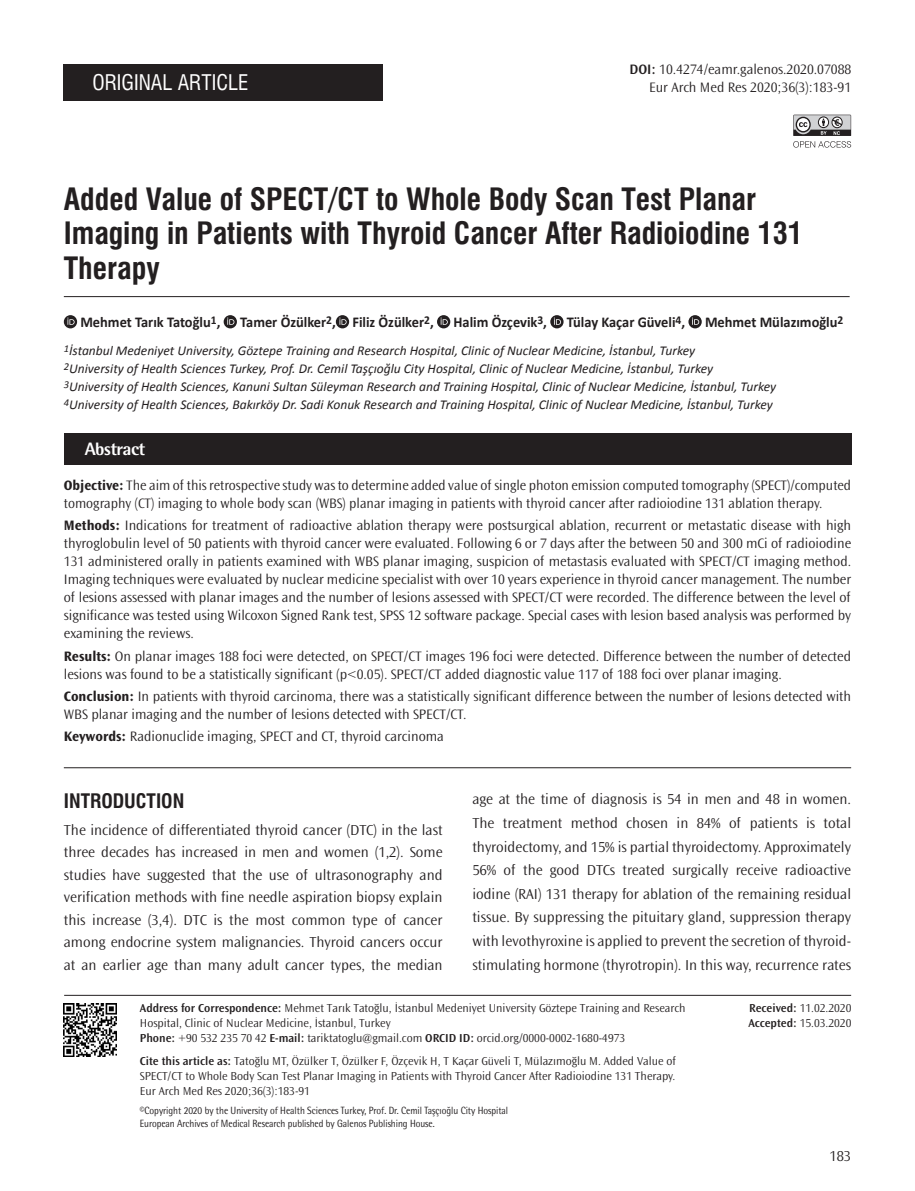
<style>
.page{position:relative;width:915px;height:1191px;background:#fff}
.page>*{position:absolute;margin:0;border:0;box-sizing:border-box;transform-origin:0 0}
.BASLIK{font:30px/34.5px "Swiss Condensed Bold Tr";color:#231f20}
.BASLIK-2{font:21px "Swiss Condensed Tr";color:#fff}
.ARA_BASLIK{font:19.5px "Swiss Condensed Bold Tr";color:#231f20}
.t1{font:800 18px "Rotis Semi Sans Std";letter-spacing:-.025em;color:#fff}
.YAZI{font:300 15px/23.5px "Ocean Sans Std";color:#231f20;text-align:justify}
.YAZARLAR{font:700 15px "Calibri";color:#231f20;scale:.96 1}
.OZET{font:300 14.25px/18px "Ocean Sans Std";color:#231f20}
.SAYFA_NO{font:300 14.25px "Ocean Sans Std";color:#231f20}
.KURUM{font:italic 13.5px "Calibri";color:#231f20}
.YAZI-2{font:300 12px/15px "Ocean Sans Std";color:#231f20}
.CİTE_AS{font:300 12px/15px "Ocean Sans Std";color:#231f20;text-align:justify}
.t2{font:10.5px "Rotis Semi Sans Std";letter-spacing:-.005em;color:#231f20;scale:.9 1}
.s1{font-weight:600}
.s2{font-weight:700}
</style>
<div class="page">
<div style="left:64px;top:433px;width:786px;height:31px;background:#231f20"></div>
<svg style="left:64px;top:315px;width:13px;height:13px"></svg>
<svg style="left:67px;top:317px;width:8px;height:8px"></svg>
<svg style="left:223px;top:315px;width:14px;height:13px"></svg>
<svg style="left:227px;top:317px;width:7px;height:8px"></svg>
<svg style="left:336px;top:315px;width:13px;height:13px"></svg>
<svg style="left:339px;top:317px;width:7px;height:8px"></svg>
<svg style="left:437px;top:315px;width:13px;height:13px"></svg>
<svg style="left:440px;top:317px;width:7px;height:8px"></svg>
<svg style="left:550px;top:315px;width:13px;height:13px"></svg>
<svg style="left:553px;top:317px;width:8px;height:8px"></svg>
<svg style="left:688px;top:315px;width:13px;height:13px"></svg>
<svg style="left:691px;top:317px;width:8px;height:8px"></svg>
<hr style="left:64px;top:296px;width:785px;height:1px;background:#231f20">
<div style="left:63px;top:64px;width:319px;height:37px;background:#231f20"></div>
<hr style="left:64px;top:995px;width:786px;height:1px;background:#231f20">
<hr style="left:64px;top:767px;width:786px;height:1px;background:#231f20">
<svg style="left:793px;top:115px;width:57px;height:33px"></svg>
<img style="left:63px;top:1003px;width:54px;height:54px">
<p class="BASLIK-2" style="left:92px;top:70px;width:158px">ORIGINAL ARTICLE</p>
<p class="OZET" style="left:629px;top:61px;width:223px"><span class="s1">DOI:</span> 10.4274/eamr.galenos.2020.07088</p>
<p class="SAYFA_NO" style="left:649px;top:80px;width:203px">Eur Arch Med Res 2020;36(3):183-91</p>
<p class="BASLIK" style="left:64px;top:182px;width:740px">Added Value of SPECT/CT to Whole Body Scan Test Planar<br>Imaging in Patients with Thyroid Cancer After Radioiodine 131<br>Therapy</p>
<p class="YAZARLAR" style="left:80px;top:313px;width:147px">Mehmet Tarık Tatoğlu<sup>1</sup>,</p>
<p class="YAZARLAR" style="left:240px;top:313px;width:203px">Tamer Özülker<sup>2</sup>, Filiz Özülker<sup>2</sup>,</p>
<p class="YAZARLAR" style="left:453px;top:313px;width:99px">Halim Özçevik<sup>3</sup>,</p>
<p class="YAZARLAR" style="left:566px;top:313px;width:125px">Tülay Kaçar Güveli<sup>4</sup>,</p>
<p class="YAZARLAR" style="left:704px;top:313px;width:146px">Mehmet Mülazımoğlu<sup>2</sup></p>
<p class="KURUM" style="left:64px;top:342px;width:632px"><sup>1</sup>İstanbul Medeniyet University, Göztepe Training and Research Hospital, Clinic of Nuclear Medicine, İstanbul, Turkey</p>
<p class="KURUM" style="left:64px;top:360px;width:650px"><sup>2</sup>University of Health Sciences Turkey, Prof. Dr. Cemil Taşçıoğlu City Hospital, Clinic of Nuclear Medicine, İstanbul, Turkey</p>
<p class="KURUM" style="left:64px;top:378px;width:713px"><sup>3</sup>University of Health Sciences, Kanuni Sultan Süleyman Research and Training Hospital, Clinic of Nuclear Medicine, İstanbul, Turkey</p>
<p class="KURUM" style="left:64px;top:396px;width:710px"><sup>4</sup>University of Health Sciences, Bakırköy Dr. Sadi Konuk Research and Training Hospital, Clinic of Nuclear Medicine, İstanbul, Turkey</p>
<p class="t1" style="left:85px;top:437px;width:62px">Abstract</p>
<p class="OZET" style="left:64px;top:476px;width:788px"><span class="s2">Objective:</span> The aim of this retrospective study was to determine added value of single photon emission computed tomography (SPECT)/computed tomography (CT) imaging to whole body scan (WBS) planar imaging in patients with thyroid cancer after radioiodine 131 ablation therapy.</p>
<p class="OZET" style="left:64px;top:517px;width:788px;text-align:justify"><span class="s2">Methods:</span> Indications for treatment of radioactive ablation therapy were postsurgical ablation, recurrent or metastatic disease with high thyroglobulin level of 50 patients with thyroid cancer were evaluated. Following 6 or 7 days after the between 50 and 300 mCi of radioiodine 131 administered orally in patients examined with WBS planar imaging, suspicion of metastasis evaluated with SPECT/CT imaging method.<br>Imaging techniques were evaluated by nuclear medicine specialist with over 10 years experience in thyroid cancer management. The number of lesions assessed with planar images and the number of lesions assessed with SPECT/CT were recorded. The difference between the level of significance was tested using Wilcoxon Signed Rank test, SPSS 12 software package. Special cases with lesion based analysis was performed by examining the reviews.</p>
<p class="OZET" style="left:64px;top:647px;width:788px"><span class="s2">Results:</span> On planar images 188 foci were detected, on SPECT/CT images 196 foci were detected. Difference between the number of detected lesions was found to be a statistically significant (p&lt;0.05). SPECT/CT added diagnostic value 117 of 188 foci over planar imaging.</p>
<p class="OZET" style="left:64px;top:687px;width:788px"><span class="s2">Conclusion:</span> In patients with thyroid carcinoma, there was a statistically significant difference between the number of lesions detected with<br>WBS planar imaging and the number of lesions detected with SPECT/CT.</p>
<p class="OZET" style="left:64px;top:727px;width:381px"><span class="s2">Keywords:</span> Radionuclide imaging, SPECT and CT, thyroid carcinoma</p>
<p class="ARA_BASLIK" style="left:64px;top:789px;width:122px">INTRODUCTION</p>
<p class="YAZI" style="left:64px;top:819px;width:380px;line-height:22.4px">The incidence of differentiated thyroid cancer (DTC) in the last three decades has increased in men and women (1,2). Some studies have suggested that the use of ultrasonography and verification methods with fine needle aspiration biopsy explain this increase (3,4). DTC is the most common type of cancer among endocrine system malignancies. Thyroid cancers occur at an earlier age than many adult cancer types, the median</p>
<p class="YAZI" style="left:472px;top:788px;width:380px">age at the time of diagnosis is 54 in men and 48 in women.<br>The treatment method chosen in 84% of patients is total thyroidectomy, and 15% is partial thyroidectomy. Approximately 56% of the good DTCs treated surgically receive radioactive iodine (RAI) 131 therapy for ablation of the remaining residual tissue. By suppressing the pituitary gland, suppression therapy with levothyroxine is applied to prevent the secretion of thyroid&shy;stimulating hormone (thyrotropin). In this way, recurrence rates</p>
<p class="YAZI-2" style="left:140px;top:1001px;width:547px"><span class="s1">Address for Correspondence:</span> Mehmet Tarık Tatoğlu, İstanbul Medeniyet University Göztepe Training and Research<br>Hospital, Clinic of Nuclear Medicine, İstanbul, Turkey</p>
<p class="YAZI-2" style="left:140px;top:1031px;width:486px"><span class="s1">Phone:</span> +90 532 235 70 42 <span class="s1">E-mail:</span> tariktatoglu@gmail.com <span class="s1">ORCID ID:</span> orcid.org/0000-0002-1680-4973</p>
<p class="CİTE_AS" style="left:140px;top:1053px;width:537px"><span class="s1">Cite this article as:</span> Tatoğlu MT, Özülker T, Özülker F, Özçevik H, T Kaçar Güveli T, Mülazımoğlu M. Added Value of SPECT/CT to Whole Body Scan Test Planar Imaging in Patients with Thyroid Cancer After Radioiodine 131 Therapy.<br>Eur Arch Med Res 2020;36(3):183-91</p>
<p class="t2" style="left:140px;top:1104px;width:410px">©Copyright 2020 by the University of Health Sciences Turkey, Prof. Dr. Cemil Taşçıoğlu City Hospital</p>
<p class="t2" style="left:140px;top:1117px;width:329px">European Archives of Medical Research published by Galenos Publishing House.</p>
<p class="YAZI-2" style="left:749px;top:1001px;width:104px"><span class="s1">Received:</span> 11.02.2020</p>
<p class="YAZI-2" style="left:748px;top:1016px;width:105px"><span class="s1">Accepted:</span> 15.03.2020</p>
<p class="YAZI" style="left:829px;top:1145px;width:23px">183</p>
</div>
